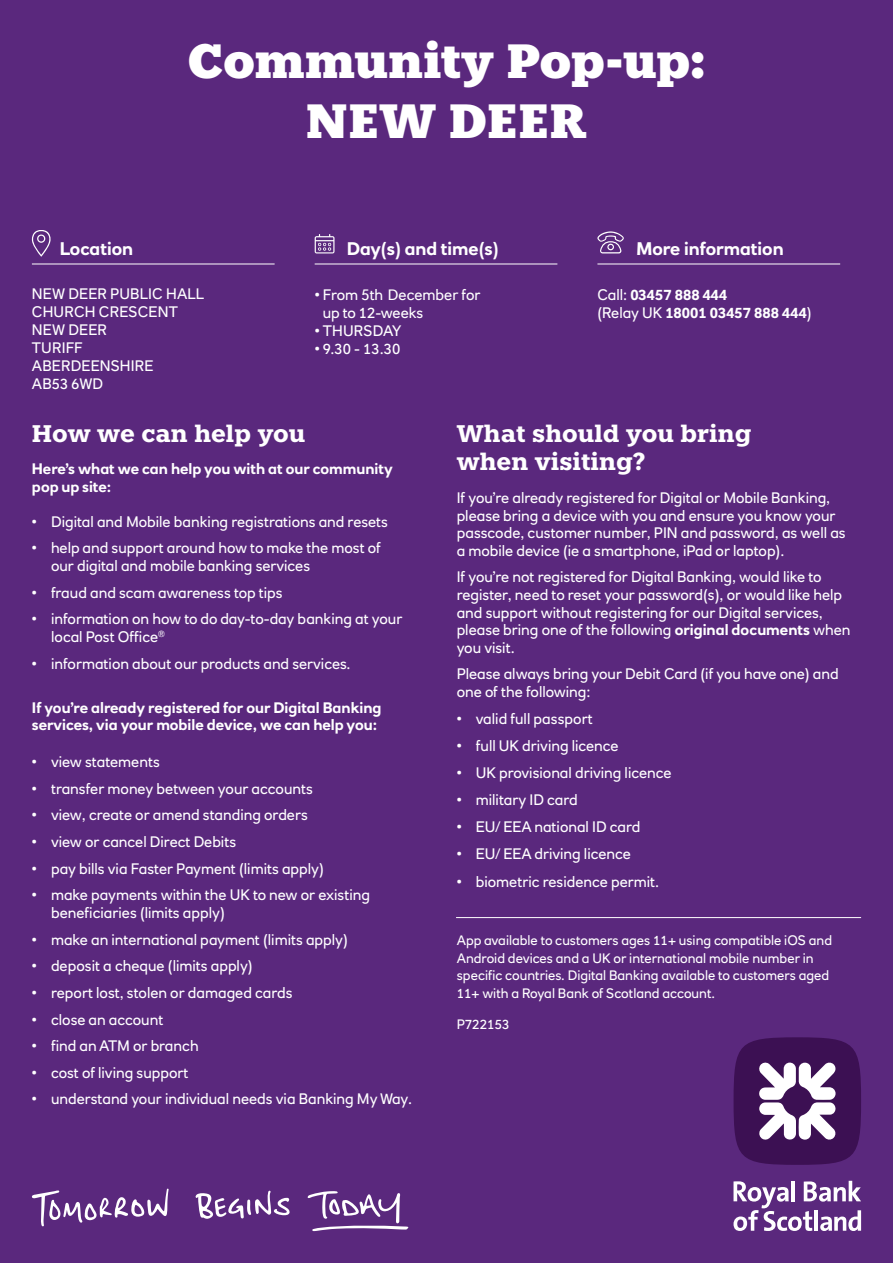
<style>
.page{position:relative;width:893px;height:1263px;background:#5a287d}
.page>*{position:absolute;margin:0;border:0;box-sizing:border-box;transform-origin:0 0}
.t1{font:900 48px/60.8px "Knile";color:#fff;text-align:center}
.t2{font:700 24px/28.8px "Knile";color:#fff}
.t3{font:700 18px "RN House Sans";color:#fff}
.t4{font:15px/17.7px "RN House Sans";color:#fff}
.t5{font:700 15px/17.7px "RN House Sans";color:#fff}
.t6{font:13.5px/17.7px "RN House Sans";color:#fff}
.s1{font-weight:400}
.s2{font-weight:700}
</style>
<div class="page">
<hr style="left:32px;top:264px;width:243px;height:1px;background:#fff">
<hr style="left:315px;top:264px;width:242px;height:1px;background:#fff">
<hr style="left:597px;top:264px;width:243px;height:1px;background:#fff">
<hr style="left:456px;top:917px;width:405px;height:1px;background:#fff">
<svg style="left:32px;top:230px;width:19px;height:27px"></svg>
<svg style="left:315px;top:234px;width:19px;height:19px"></svg>
<svg style="left:597px;top:231px;width:27px;height:22px"></svg>
<svg style="left:307px;top:1191px;width:101px;height:40px"></svg>
<svg style="left:32px;top:1188px;width:137px;height:38px"></svg>
<svg style="left:196px;top:1191px;width:94px;height:28px"></svg>
<div style="left:734px;top:1037px;width:127px;height:128px;background:#3c1053;border-radius:50%"></div>
<svg style="left:759px;top:1062px;width:77px;height:78px"></svg>
<svg style="left:733px;top:1181px;width:128px;height:50px"></svg>
<h1 class="t1" style="left:187px;top:31px;width:519px">Community Pop-up:<br>NEW DEER</h1>
<p class="t3" style="left:60px;top:237px;width:75px">Location</p>
<p class="t3" style="left:347px;top:237px;width:154px">Day(s) and time(s)</p>
<p class="t3" style="left:636px;top:237px;width:149px">More information</p>
<p class="t4" style="left:315px;top:286px;width:167px">• From 5th December for</p>
<p class="t4" style="left:315px;top:322px;width:88px">• THURSDAY</p>
<p class="t4" style="left:315px;top:340px;width:87px">• 9.30 - 13.30</p>
<p class="t4" style="left:32px;top:285px;width:174px">NEW DEER PUBLIC HALL<br>CHURCH CRESCENT<br>NEW DEER<br>TURIFF<br>ABERDEENSHIRE<br>AB53 6WD</p>
<p class="t5" style="left:597px;top:286px;width:216px"><span class="s1">Call:</span> 03457 888 444<br><span class="s1">(Relay UK</span> 18001 03457 888 444<span class="s1">)</span></p>
<p class="t4" style="left:323px;top:304px;width:102px">up to 12-weeks</p>
<h2 class="t2" style="left:32px;top:419px;width:275px">How we can help you</h2>
<p class="t5" style="left:32px;top:460px;width:362px">Here’s what we can help you with at our community pop up site:</p>
<p class="t4" style="left:32px;top:512px;width:358px">• Digital and Mobile banking registrations and resets</p>
<p class="t4" style="left:51px;top:539px;width:331px;text-indent:-19px">• help and support around how to make the most of our digital and mobile banking services</p>
<p class="t4" style="left:32px;top:583px;width:252px">• fraud and scam awareness top tips</p>
<p class="t4" style="left:51px;top:610px;width:353px;text-indent:-19px">• information on how to do day-to-day banking at your local Post Office<sup>®</sup></p>
<p class="t4" style="left:32px;top:654px;width:320px">• information about our products and services.</p>
<p class="t5" style="left:32px;top:698px;width:351px">If you’re already registered for our Digital Banking services, via your mobile device, we can help you:</p>
<p class="t4" style="left:32px;top:753px;width:129px">• view statements</p>
<p class="t4" style="left:32px;top:780px;width:282px">• transfer money between your accounts</p>
<p class="t4" style="left:32px;top:806px;width:277px">• view, create or amend standing orders</p>
<p class="t4" style="left:32px;top:833px;width:206px">• view or cancel Direct Debits</p>
<p class="t4" style="left:32px;top:859px;width:294px">• pay bills via Faster Payment (limits apply)</p>
<p class="t4" style="left:51px;top:886px;width:320px;text-indent:-19px">• make payments within the UK to new or existing beneficiaries (limits apply)</p>
<p class="t4" style="left:32px;top:930px;width:318px">• make an international payment (limits apply)</p>
<p class="t4" style="left:32px;top:957px;width:222px">• deposit a cheque (limits apply)</p>
<p class="t4" style="left:32px;top:984px;width:262px">• report lost, stolen or damaged cards</p>
<p class="t4" style="left:32px;top:1010px;width:133px">• close an account</p>
<p class="t4" style="left:32px;top:1037px;width:168px">• find an ATM or branch</p>
<p class="t4" style="left:32px;top:1063px;width:158px">• cost of living support</p>
<p class="t4" style="left:32px;top:1090px;width:382px">• understand your individual needs via Banking My Way.</p>
<h2 class="t2" style="left:457px;top:419px;width:296px">What should you bring when visiting?</h2>
<p class="t4" style="left:457px;top:489px;width:390px">If you’re already registered for Digital or Mobile Banking, please bring a device with you and ensure you know your passcode, customer number, PIN and password, as well as a mobile device (ie a smartphone, iPad or laptop).</p>
<p class="t4" style="left:457px;top:568px;width:395px">If you’re not registered for Digital Banking, would like to register, need to reset your password(s), or would like help and support without registering for our Digital services, please bring one of the following <span class="s2">original documents</span> when you visit.</p>
<p class="t4" style="left:457px;top:665px;width:384px">Please always bring your Debit Card (if you have one) and one of the following:</p>
<p class="t4" style="left:457px;top:710px;width:137px">• valid full passport</p>
<p class="t4" style="left:457px;top:737px;width:163px">• full UK driving licence</p>
<p class="t4" style="left:457px;top:764px;width:216px">• UK provisional driving licence</p>
<p class="t4" style="left:457px;top:791px;width:123px">• military ID card</p>
<p class="t4" style="left:457px;top:818px;width:185px">• EU/ EEA national ID card</p>
<p class="t4" style="left:457px;top:845px;width:176px">• EU/ EEA driving licence</p>
<p class="t4" style="left:457px;top:872px;width:204px">• biometric residence permit.</p>
<p class="t6" style="left:457px;top:931px;width:377px">App available to customers ages 11+ using compatible iOS and Android devices and a UK or international mobile number in specific countries. Digital Banking available to customers aged 11+ with a Royal Bank of Scotland account.</p>
<p class="t6" style="left:457px;top:1015px;width:55px">P722153</p>
</div>
